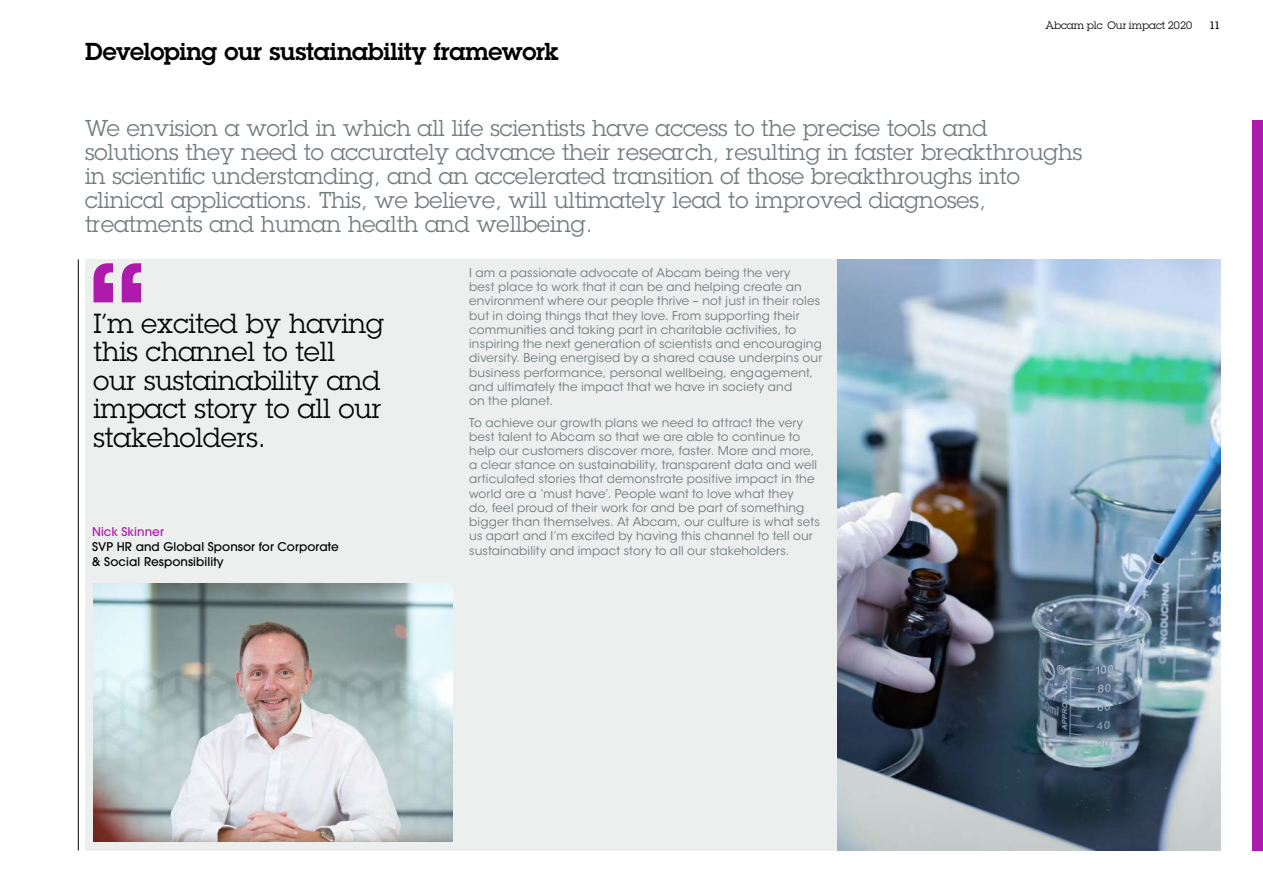
<style>
.page{position:relative;width:1263px;height:893px;background:#fff}
.page>*{position:absolute;margin:0;border:0;box-sizing:border-box;transform-origin:0 0}
.t1{font:27px/28.5px "Lubalin Graph Std";color:#000}
.t2{font:600 24px "Lubalin Graph Std";letter-spacing:-.015em;color:#000}
.t3{font:22.5px/24px "Lubalin Graph Std";color:#717c7d}
.t4{font:12px/14.2px "ITC Avant Garde Std";letter-spacing:.015em;color:#717c7d}
.t5{font:500 12px/15px "ITC Avant Garde Std";letter-spacing:.005em;color:#000}
.t6{font:500 12px "ITC Avant Garde Std";letter-spacing:.005em;color:#ad1aac}
.t7{font:10.5px "Lubalin Graph Std";letter-spacing:.005em;color:#000}
.t8{font:500 10.5px "Lubalin Graph Std";color:#000}
</style>
<div class="page">
<div style="left:1252px;top:120px;width:11px;height:730px;background:#ad1aac"></div>
<img style="left:836px;top:259px;width:384px;height:342px">
<img style="left:836px;top:601px;width:384px;height:249px">
<div style="left:85px;top:259px;width:751px;height:591px;background:#edeeee"></div>
<svg style="left:94px;top:263px;width:47px;height:39px"></svg>
<img style="left:94px;top:584px;width:358px;height:258px">
<hr style="left:78px;top:259px;width:1px;height:591px;background:#000">
<h2 class="t2" style="left:85px;top:35px;width:475px">Developing our sustainability framework</h2>
<p class="t7" style="left:1045px;top:18px;width:148px">Abcam plc Our impact 2020</p>
<p class="t8" style="left:1209px;top:18px;width:13px">11</p>
<p class="t3" style="left:85px;top:116px;width:998px">We envision a world in which all life scientists have access to the precise tools and solutions they need to accurately advance their research, resulting in faster breakthroughs in scientific understanding, and an accelerated transition of those breakthroughs into clinical applications. This, we believe, will ultimately lead to improved diagnoses, treatments and human health and wellbeing.</p>
<h1 class="t1" style="left:94px;top:309px;width:292px">I’m excited by having this channel to tell our sustainability and impact story to all our stakeholders.</h1>
<p class="t6" style="left:92px;top:524px;width:73px">Nick Skinner</p>
<p class="t5" style="left:92px;top:539px;width:248px">SVP HR and Global Sponsor for Corporate &amp; Social Responsibility</p>
<p class="t4" style="left:469px;top:266px;width:355px">I am a passionate advocate of Abcam being the very<br>best place to work that it can be and helping create an environment where our people thrive – not just in their roles but in doing things that they love. From supporting their communities and taking part in charitable activities, to inspiring the next generation of scientists and encouraging diversity. Being energised by a shared cause underpins our business performance, personal wellbeing, engagement, and ultimately the impact that we have in society and<br>on the planet.</p>
<p class="t4" style="left:469px;top:415px;width:352px">To achieve our growth plans we need to attract the very best talent to Abcam so that we are able to continue to help our customers discover more, faster. More and more, a clear stance on sustainability, transparent data and well articulated stories that demonstrate positive impact in the world are a ‘must have’. People want to love what they<br>do, feel proud of their work for and be part of something bigger than themselves. At Abcam, our culture is what sets us apart and I’m excited by having this channel to tell our sustainability and impact story to all our stakeholders.</p>
</div>
